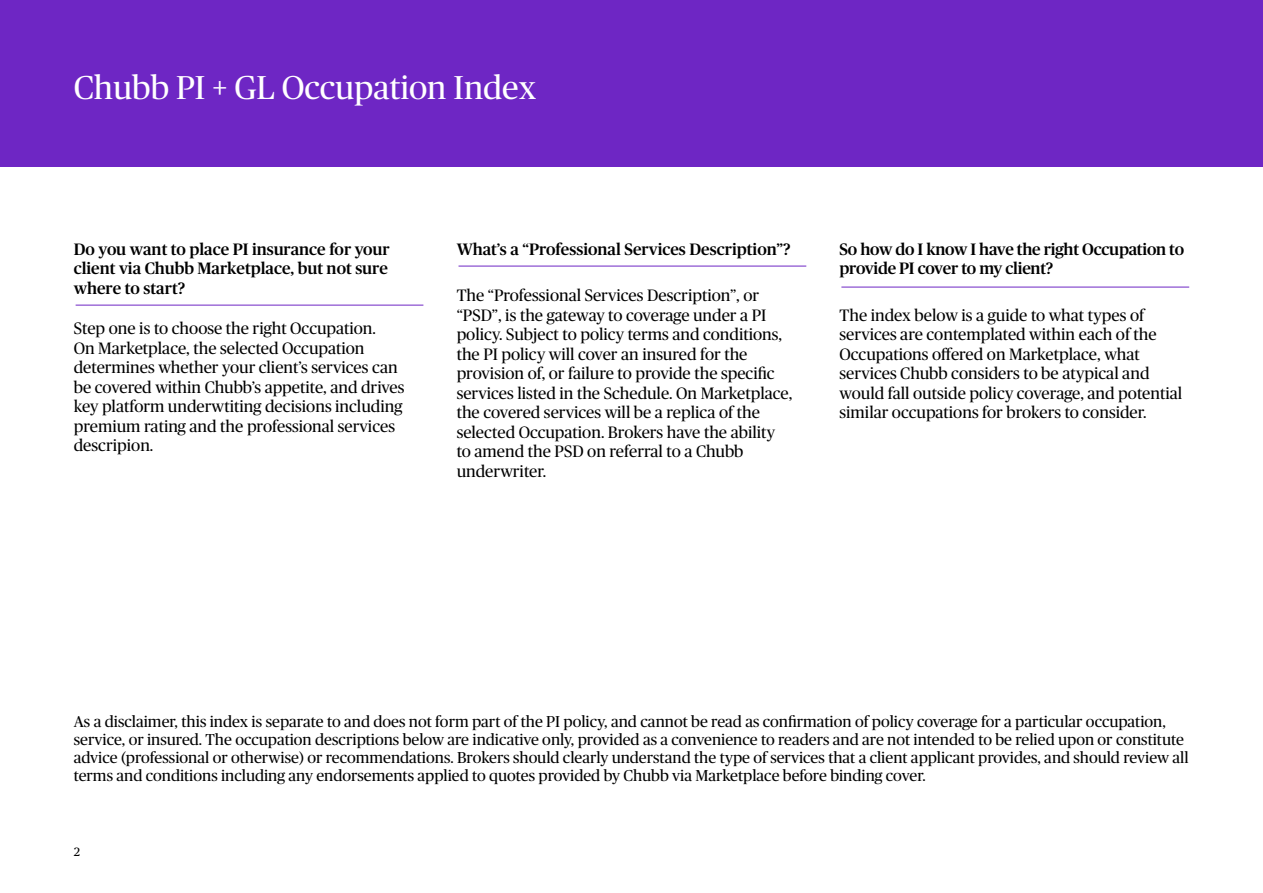
<style>
.page{position:relative;width:1263px;height:893px;background:#fff}
.page>*{position:absolute;margin:0;border:0;box-sizing:border-box;transform-origin:0 0}
.t1{font:33px "Chubb Publico";color:#fff}
.t2{font:16.5px/19.5px "Chubb Publico";color:#000}
.t3{font:500 16.5px/19.5px "Chubb Publico";color:#000;text-align:justify}
.t4{font:15.75px/18px "Chubb Publico";color:#000}
.t5{font:12px "Chubb Publico Text";color:#000}
</style>
<div class="page">
<div style="left:0;top:0;width:1263px;height:167px;background:#6e26c4"></div>
<hr style="left:76px;top:305px;width:347px;height:1px;background:#6e26c4">
<hr style="left:458px;top:266px;width:348px;height:1px;background:#6e26c4">
<hr style="left:841px;top:287px;width:348px;height:1px;background:#6e26c4">
<h1 class="t1" style="left:74px;top:64px;width:464px">Chubb PI + GL Occupation Index</h1>
<p class="t3" style="left:74px;top:238px;width:317px">Do you want to place PI insurance for your client via Chubb Marketplace, but not sure where to start?</p>
<p class="t2" style="left:74px;top:318px;width:332px">Step one is to choose the right Occupation.<br>On Marketplace, the selected Occupation determines whether your client’s services can be covered within Chubb’s appetite, and drives key platform underwtiting decisions including premium rating and the professional services descripion.</p>
<p class="t3" style="left:457px;top:238px;width:335px">What’s a “Professional Services Description”?</p>
<p class="t2" style="left:457px;top:285px;width:337px">The “Professional Services Description”, or “PSD”, is the gateway to coverage under a PI policy. Subject to policy terms and conditions, the PI policy will cover an insured for the provision of, or failure to provide the specific services listed in the Schedule. On Marketplace, the covered services will be a replica of the selected Occupation. Brokers have the ability to amend the PSD on referral to a Chubb underwriter.</p>
<p class="t3" style="left:839px;top:238px;width:346px">So how do I know I have the right Occupation to provide PI cover to my client?</p>
<p class="t2" style="left:839px;top:304px;width:344px">The index below is a guide to what types of services are contemplated within each of the Occupations offered on Marketplace, what services Chubb considers to be atypical and would fall outside policy coverage, and potential similar occupations for brokers to consider.</p>
<p class="t4" style="left:74px;top:711px;width:1116px">As a disclaimer, this index is separate to and does not form part of the PI policy, and cannot be read as confirmation of policy coverage for a particular occupation, service, or insured. The occupation descriptions below are indicative only, provided as a convenience to readers and are not intended to be relied upon or constitute advice (professional or otherwise) or recommendations. Brokers should clearly understand the type of services that a client applicant provides, and should review all terms and conditions including any endorsements applied to quotes provided by Chubb via Marketplace before binding cover.</p>
<p class="t5" style="left:74px;top:842px;width:8px">2</p>
</div>
